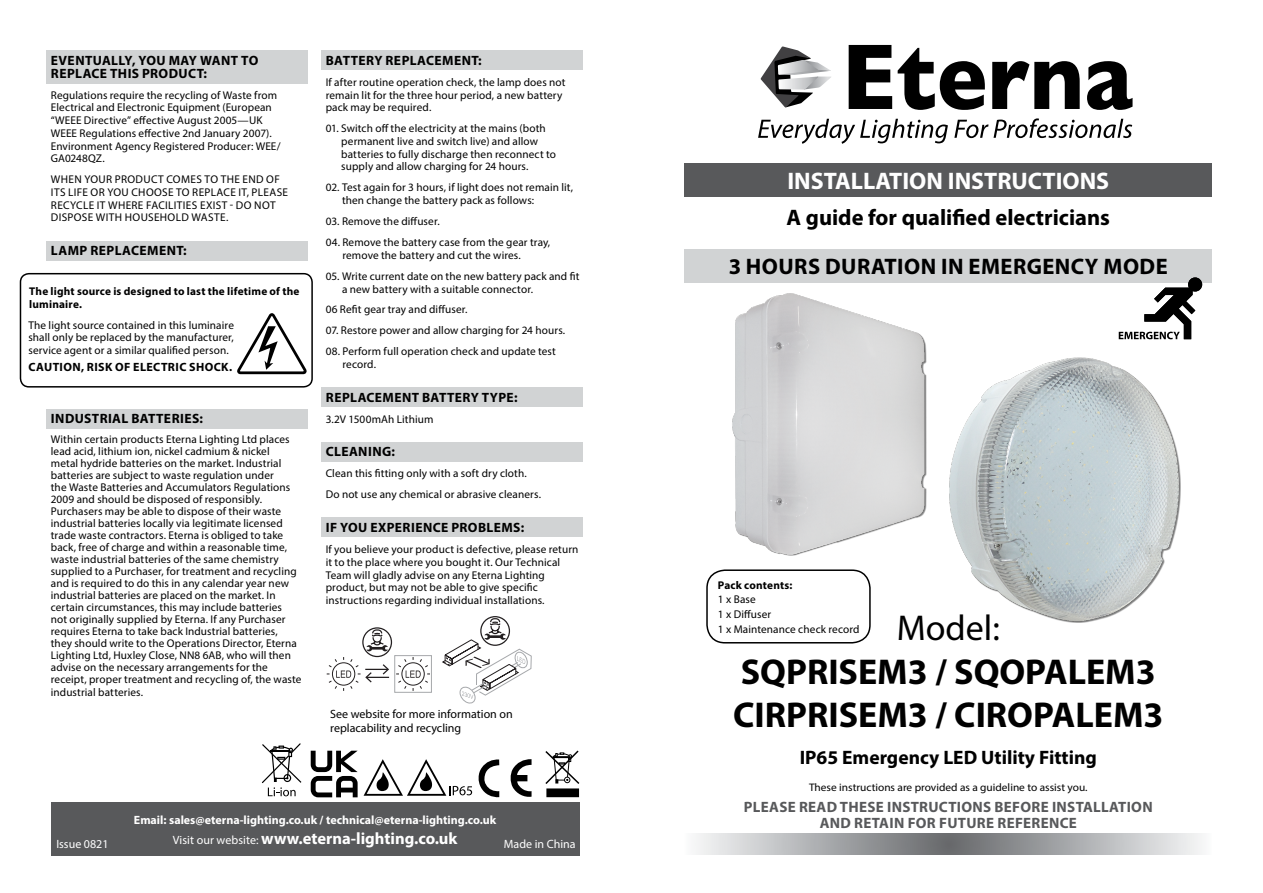
<style>
.page{position:relative;width:1263px;height:893px;background:#fff}
.page>*{position:absolute;margin:0;border:0;box-sizing:border-box;transform-origin:0 0}
.t1{font:700 36px/43.2px "Myriad Pro";color:#000}
.t2{font:36px "Myriad Pro";color:#000}
.t3{font:700 24px "Myriad Pro";color:#fff}
.t4{font:700 22.5px "Myriad Pro";letter-spacing:.01em;color:#000}
.t5{font:700 19.5px "Myriad Pro";color:#000}
.t6{font:700 16.5px "Myriad Pro";color:#fff}
.t7{font:700 15px/16.5px "Myriad Pro";letter-spacing:.02em;color:#58595b;text-align:center}
.t8{font:700 13.5px/12.8px "Myriad Pro";letter-spacing:.03em;color:#000}
.t9{font:700 12px "Myriad Pro";color:#fff}
.t10{font:12px/13.5px "Myriad Pro";color:#000}
.t11{font:700 12px "Myriad Pro";letter-spacing:.035em;color:#000}
.t12{font:12px "Myriad Pro";color:#fff}
.t13{font:11.25px/12px "Myriad Pro";letter-spacing:.01em;color:#000}
.t14{font:11.25px/12.8px "Myriad Pro";letter-spacing:.03em;color:#000}
.t15{font:700 11.25px/12.8px "Myriad Pro";letter-spacing:.015em;color:#000}
.t16{font:10.95px "Myriad Pro";color:#000;scale:1.04 1}
.s1{font-weight:400;font-size:12px}
</style>
<div class="page">
<svg style="left:695px;top:833px;width:507px;height:22px"></svg>
<div style="left:685px;top:164px;width:527px;height:33px;background:#58595b"></div>
<svg style="left:545px;top:750px;width:35px;height:34px"></svg>
<div style="left:547px;top:789px;width:31px;height:7px;background:#000"></div>
<div style="left:546px;top:788px;width:33px;height:9px;border:2px solid #000"></div>
<svg style="left:510px;top:759px;width:21px;height:38px"></svg>
<svg style="left:478px;top:759px;width:21px;height:39px"></svg>
<div style="left:51px;top:803px;width:528px;height:53px;background:#58595b"></div>
<svg style="left:364px;top:759px;width:108px;height:37px"></svg>
<div style="left:685px;top:249px;width:527px;height:34px;background:#d1d3d4"></div>
<svg style="left:1119px;top:277px;width:83px;height:62px"></svg>
<div style="left:706px;top:569px;width:165px;height:74px;border:2px solid #000;border-radius:18px"></div>
<div style="left:321px;top:50px;width:262px;height:20px;background:#d1d3d4"></div>
<div style="left:47px;top:241px;width:261px;height:20px;background:#d1d3d4"></div>
<div style="left:47px;top:409px;width:261px;height:19px;background:#d1d3d4"></div>
<div style="left:321px;top:388px;width:262px;height:19px;background:#d1d3d4"></div>
<div style="left:321px;top:442px;width:262px;height:20px;background:#d1d3d4"></div>
<div style="left:321px;top:518px;width:262px;height:19px;background:#d1d3d4"></div>
<div style="left:47px;top:50px;width:261px;height:34px;background:#d1d3d4"></div>
<img style="left:732px;top:293px;width:195px;height:263px">
<img style="left:949px;top:357px;width:231px;height:265px">
<svg style="left:849px;top:45px;width:43px;height:64px"></svg>
<svg style="left:898px;top:48px;width:87px;height:62px"></svg>
<svg style="left:992px;top:61px;width:88px;height:48px"></svg>
<svg style="left:1087px;top:61px;width:45px;height:49px"></svg>
<svg style="left:758px;top:119px;width:190px;height:25px"></svg>
<svg style="left:954px;top:118px;width:178px;height:20px"></svg>
<svg style="left:760px;top:46px;width:71px;height:62px"></svg>
<svg style="left:311px;top:751px;width:47px;height:46px"></svg>
<svg style="left:262px;top:743px;width:39px;height:53px"></svg>
<div style="left:20px;top:273px;width:293px;height:115px;border:2px solid #000;border-radius:9px"></div>
<svg style="left:237px;top:313px;width:70px;height:61px"></svg>
<div style="left:362px;top:627px;width:30px;height:30px;border:1px solid #231f20;border-radius:50%"></div>
<div style="left:394px;top:655px;width:38px;height:38px;border:1px solid #a6a8ab"></div>
<svg style="left:395px;top:656px;width:36px;height:36px"></svg>
<svg style="left:326px;top:629px;width:63px;height:62px"></svg>
<div style="left:480px;top:616px;width:30px;height:30px;border:1px solid #231f20;border-radius:50%"></div>
<svg style="left:442px;top:617px;width:90px;height:87px"></svg>
<p class="t8" style="left:51px;top:53px;width:209px">EVENTUALLY, YOU MAY WANT TO<br>REPLACE THIS PRODUCT:</p>
<p class="t13" style="left:51px;top:88px;width:231px;line-height:12.8px">Regulations require the recycling of Waste from Electrical and Electronic Equipment (European “WEEE Directive” effective August 2005—UK WEEE Regulations effective 2nd January 2007).<br>Environment Agency Registered Producer: WEE/ GA0248QZ.</p>
<p class="t14" style="left:51px;top:173px;width:239px">WHEN YOUR PRODUCT COMES TO THE END OF ITS LIFE OR YOU CHOOSE TO REPLACE IT, PLEASE RECYCLE IT WHERE FACILITIES EXIST - DO NOT DISPOSE WITH HOUSEHOLD WASTE.</p>
<p class="t8" style="left:51px;top:244px;width:137px">LAMP REPLACEMENT:</p>
<p class="t15" style="left:29px;top:285px;width:272px">The light source is designed to last the lifetime of the luminaire.</p>
<p class="t13" style="left:28px;top:318px;width:207px;line-height:12.8px;text-align:justify">The light source contained in this luminaire shall only be replaced by the manufacturer, service agent or a similar qualified person.</p>
<p class="t11" style="left:29px;top:359px;width:205px">CAUTION, RISK OF ELECTRIC SHOCK.</p>
<p class="t8" style="left:51px;top:411px;width:154px">INDUSTRIAL BATTERIES:</p>
<p class="t13" style="left:51px;top:433px;width:252px">Within certain products Eterna Lighting Ltd places lead acid, lithium ion, nickel cadmium &amp; nickel<br>metal hydride batteries on the market. Industrial batteries are subject to waste regulation under<br>the Waste Batteries and Accumulators Regulations 2009 and should be disposed of responsibly.<br>Purchasers may be able to dispose of their waste industrial batteries locally via legitimate licensed trade waste contractors. Eterna is obliged to take back, free of charge and within a reasonable time, waste industrial batteries of the same chemistry supplied to a Purchaser, for treatment and recycling and is required to do this in any calendar year new industrial batteries are placed on the market. In certain circumstances, this may include batteries<br>not originally supplied by Eterna. If any Purchaser requires Eterna to take back Industrial batteries, they should write to the Operations Director, Eterna Lighting Ltd, Huxley Close, NN8 6AB, who will then advise on the necessary arrangements for the receipt, proper treatment and recycling of, the waste industrial batteries.</p>
<p class="t8" style="left:326px;top:53px;width:157px">BATTERY REPLACEMENT:</p>
<p class="t13" style="left:326px;top:75px;width:241px;line-height:12.8px">If after routine operation check, the lamp does not remain lit for the three hour period, a new battery pack may be required.</p>
<p class="t13" style="left:341px;top:122px;width:216px;line-height:12.8px;text-indent:-16px">01. Switch off the electricity at the mains (both permanent live and switch live) and allow batteries to fully discharge then reconnect to supply and allow charging for 24 hours.</p>
<p class="t13" style="left:342px;top:181px;width:233px;line-height:12.8px;text-indent:-16px">02. Test again for 3 hours, if light does not remain lit, then change the battery pack as follows:</p>
<p class="t13" style="left:326px;top:215px;width:115px">03. Remove the diffuser.</p>
<p class="t13" style="left:342px;top:236px;width:209px;line-height:12.8px;text-indent:-17px">04. Remove the battery case from the gear tray, remove the battery and cut the wires.</p>
<p class="t13" style="left:342px;top:269px;width:239px;line-height:12.8px;text-indent:-16px">05. Write current date on the new battery pack and fit a new battery with a suitable connector.</p>
<p class="t13" style="left:326px;top:304px;width:143px">06 Refit gear tray and diffuser.</p>
<p class="t13" style="left:326px;top:324px;width:241px">07. Restore power and allow charging for 24 hours.</p>
<p class="t13" style="left:342px;top:345px;width:215px;line-height:12.8px;text-indent:-17px">08. Perform full operation check and update test record.</p>
<p class="t8" style="left:326px;top:390px;width:193px">REPLACEMENT BATTERY TYPE:</p>
<p class="t13" style="left:326px;top:413px;width:109px">3.2V 1500mAh Lithium</p>
<p class="t8" style="left:326px;top:445px;width:71px">CLEANING:</p>
<p class="t13" style="left:326px;top:463px;width:217px;line-height:21px">Clean this fitting only with a soft dry cloth.<br>Do not use any chemical or abrasive cleaners.</p>
<p class="t8" style="left:326px;top:521px;width:200px">IF YOU EXPERIENCE PROBLEMS:</p>
<p class="t13" style="left:326px;top:543px;width:254px;line-height:12.8px">If you believe your product is defective, please return it to the place where you bought it. Our Technical Team will gladly advise on any Eterna Lighting product, but may not be able to give specific instructions regarding individual installations.</p>
<p class="t10" style="left:330px;top:707px;width:184px">See website for more information on replacability and recycling</p>
<p class="t9" style="left:134px;top:812px;width:364px">Email: sales@eterna-lighting.co.uk / technical@eterna-lighting.co.uk</p>
<h3 class="t6" style="left:173px;top:827px;width:286px"><span class="s1">Visit our website:</span> www.eterna-lighting.co.uk</h3>
<p class="t12" style="left:56px;top:837px;width:54px">Issue 0821</p>
<p class="t12" style="left:504px;top:837px;width:73px">Made in China</p>
<h2 class="t3" style="left:787px;top:165px;width:323px">INSTALLATION INSTRUCTIONS</h2>
<h3 class="t4" style="left:786px;top:202px;width:325px">A guide for qualified electricians</h3>
<h3 class="t4" style="left:729px;top:252px;width:440px">3 HOURS DURATION IN EMERGENCY MODE</h3>
<p class="t15" style="left:718px;top:578px;width:76px">Pack contents:</p>
<p class="t13" style="left:718px;top:592px;width:143px;line-height:14.9px">1 x Base<br>1 x Diffuser<br>1 x Maintenance check record</p>
<h1 class="t2" style="left:897px;top:606px;width:105px">Model:</h1>
<h1 class="t1" style="left:733px;top:649px;width:432px">SQPRISEM3 / SQOPALEM3<br>CIRPRISEM3 / CIROPALEM3</h1>
<h3 class="t5" style="left:800px;top:745px;width:299px">IP65 Emergency LED Utility Fitting</h3>
<p class="t16" style="left:809px;top:780px;width:269px">These instructions are provided as a guideline to assist you.</p>
<h3 class="t7" style="left:744px;top:798px;width:410px">PLEASE READ THESE INSTRUCTIONS BEFORE INSTALLATION<br>AND RETAIN FOR FUTURE REFERENCE</h3>
</div>
